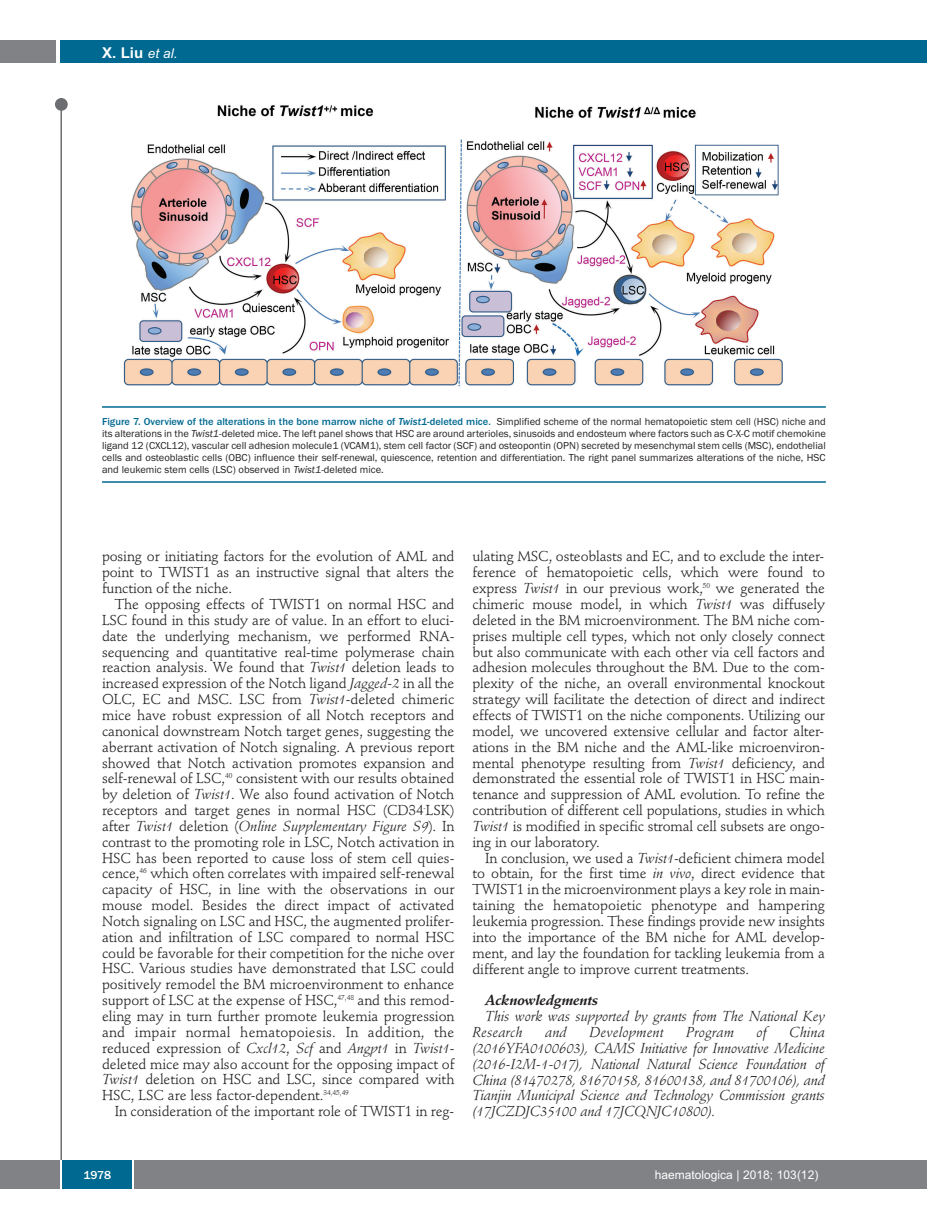
<style>
.page{position:relative;width:927px;height:1225px;background:#fff}
.page>*{position:absolute;margin:0;border:0;box-sizing:border-box;transform-origin:0 0}
.t1{font:700 15px "Arial";color:#fff}
.t2{font:14.25px/15.9px "Stempel Schneidler";letter-spacing:-.01em;color:#231f20;text-align:justify}
.t3{font:italic 14.25px/15.9px "Stempel Schneidler";letter-spacing:-.01em;color:#231f20}
.t4{font:italic 14.25px "Stempel Schneidler";letter-spacing:.01em;color:#231f20}
.t5{font:italic 700 14.25px "Stempel Schneidler";letter-spacing:-.01em;color:#231f20}
.t6{font:12px "Arial";color:#fff}
.t7{font:500 12px "Franklin Gothic";color:#fff}
.t8{font:10.5px/12px "Franklin Gothic";color:#231f20;text-align:justify}
.s1{font-weight:400;font-style:italic;font-size:13.5px}
.s2{font-weight:500;color:#006991}
.s3{font-weight:500;font-style:italic;color:#006991}
.s4{font-style:italic}
</style>
<div class="page">
<div style="left:911px;top:40px;width:16px;height:22px;background:#006991"></div>
<div style="left:910px;top:1160px;width:17px;height:28px;background:#808285"></div>
<div style="left:55px;top:98px;width:13px;height:13px;background:#6c6d70;border-radius:50%"></div>
<hr style="left:60px;top:101px;width:2px;height:1061px;background:#6c6d70">
<div style="left:60px;top:40px;width:852px;height:22px;background:#006991"></div>
<div style="left:0;top:40px;width:56px;height:22px;background:#808285"></div>
<div style="left:0;top:1160px;width:911px;height:28px;background:#808285"></div>
<div style="left:62px;top:1160px;width:71px;height:28px;background:#006991"></div>
<hr style="left:60px;top:1160px;width:2px;height:28px;background:#fff">
<svg style="left:133px;top:1160px;width:1px;height:28px"></svg>
<img style="left:123px;top:105px;width:660px;height:282px">
<hr style="left:102px;top:406px;width:724px;height:2px;background:#006991">
<hr style="left:102px;top:481px;width:724px;height:2px;background:#006991">
<p class="t1" style="left:102px;top:44px;width:77px">X. Liu <span class="s1">et al.</span></p>
<p class="t8" style="left:102px;top:415px;width:725px"><span class="s2">Figure 7. Overview of the alterations in the bone marrow niche of</span> <span class="s3">Twist1-</span><span class="s2">deleted mice.</span> Simplified scheme of the normal hematopoietic stem cell (HSC) niche and its alterations in the <span class="s4">Twist1-</span>deleted mice. The left panel shows that HSC are around arterioles, sinusoids and endosteum where factors such as C-X-C motif chemokine ligand 12 (CXCL12), vascular cell adhesion molecule1 (VCAM1), stem cell factor (SCF) and osteopontin (OPN) secreted by mesenchymal stem cells (MSC), endothelial cells and osteoblastic cells (OBC) influence their self-renewal, quiescence, retention and differentiation. The right panel summarizes alterations of the niche, HSC and leukemic stem cells (LSC) observed in <span class="s4">Twist1</span>-deleted mice.</p>
<p class="t2" style="left:102px;top:550px;width:354px">posing or initiating factors for the evolution of AML and point to TWIST1 as an instructive signal that alters the function of the niche.</p>
<p class="t2" style="left:102px;top:597px;width:354px;text-indent:13px">The opposing effects of TWIST1 on normal HSC and LSC found in this study are of value. In an effort to eluci&shy;date the underlying mechanism, we performed RNA&shy;sequencing and quantitative real-time polymerase chain reaction analysis. We found that <span class="s4">Twist1</span> deletion leads to increased expression of the Notch ligand <span class="s4">Jagged-2</span> in all the OLC, EC and MSC. LSC from <span class="s4">Twist1</span>-deleted chimeric mice have robust expression of all Notch receptors and canonical downstream Notch target genes, suggesting the aberrant activation of Notch signaling. A previous report showed that Notch activation promotes expansion and self-renewal of LSC,<sup>40</sup> consistent with our results obtained by deletion of <span class="s4">Twist1</span>. We also found activation of Notch receptors and target genes in normal HSC (CD34<sup>-</sup>LSK) after <span class="s4">Twist1</span> deletion (<span class="s4">Online Supplementary Figure S9</span>). In contrast to the promoting role in LSC, Notch activation in HSC has been reported to cause loss of stem cell quies&shy;cence,<sup>46</sup> which often correlates with impaired self-renewal capacity of HSC, in line with the observations in our mouse model. Besides the direct impact of activated Notch signaling on LSC and HSC, the augmented prolifer&shy;ation and infiltration of LSC compared to normal HSC could be favorable for their competition for the niche over HSC. Various studies have demonstrated that LSC could positively remodel the BM microenvironment to enhance support of LSC at the expense of HSC,<sup>47,48</sup> and this remod&shy;eling may in turn further promote leukemia progression and impair normal hematopoiesis. In addition, the reduced expression of <span class="s4">Cxcl12</span>, <span class="s4">Scf</span> and <span class="s4">Angpt1</span> in <span class="s4">Twist1</span>- deleted mice may also account for the opposing impact of <span class="s4">Twist1</span> deletion on HSC and LSC, since compared with HSC, LSC are less factor-dependent.<sup>34,45,49</sup></p>
<p class="t2" style="left:115px;top:1104px;width:341px">In consideration of the important role of TWIST1 in reg-</p>
<p class="t2" style="left:472px;top:550px;width:354px">ulating MSC, osteoblasts and EC, and to exclude the inter&shy;ference of hematopoietic cells, which were found to express <span class="s4">Twist1</span> in our previous work,<sup>50</sup> we generated the chimeric mouse model, in which <span class="s4">Twist1</span> was diffusely deleted in the BM microenvironment. The BM niche com&shy;prises multiple cell types, which not only closely connect but also communicate with each other via cell factors and adhesion molecules throughout the BM. Due to the com&shy;plexity of the niche, an overall environmental knockout strategy will facilitate the detection of direct and indirect effects of TWIST1 on the niche components. Utilizing our model, we uncovered extensive cellular and factor alter&shy;ations in the BM niche and the AML-like microenviron&shy;mental phenotype resulting from <span class="s4">Twist1</span> deficiency, and demonstrated the essential role of TWIST1 in HSC main&shy;tenance and suppression of AML evolution. To refine the contribution of different cell populations, studies in which <span class="s4">Twist1</span> is modified in specific stromal cell subsets are ongo&shy;ing in our laboratory.</p>
<p class="t2" style="left:472px;top:851px;width:354px;text-indent:13px">In conclusion, we used a <span class="s4">Twist1</span>-deficient chimera model to obtain, for the first time <span class="s4">in vivo</span>, direct evidence that TWIST1 in the microenvironment plays a key role in main&shy;taining the hematopoietic phenotype and hampering leukemia progression. These findings provide new insights into the importance of the BM niche for AML develop&shy;ment, and lay the foundation for tackling leukemia from a different angle to improve current treatments.</p>
<p class="t5" style="left:485px;top:994px;width:115px">Acknowledgments</p>
<p class="t3" style="left:472px;top:1009px;width:354px;text-indent:13px">This work was supported by grants from The National Key<br>Research</p>
<p class="t3" style="left:472px;top:1025px;width:354px;text-align:justify;text-indent:317px">China (2016YFA0100603), CAMS Initiative for Innovative Medicine (2016-I2M-1-017), National Natural Science Foundation of China (81470278, 81670158, 81600138, and 81700106), and Tianjin Municipal Science and Technology Commission grants (17JCZDJC35100 and 17JCQNJC10800).</p>
<p class="t3" style="left:545px;top:1025px;width:23px">and</p>
<p class="t4" style="left:589px;top:1026px;width:76px">Development</p>
<p class="t4" style="left:686px;top:1026px;width:49px">Program</p>
<p class="t3" style="left:756px;top:1025px;width:12px">of</p>
<p class="t7" style="left:83px;top:1167px;width:29px">1978</p>
<p class="t6" style="left:655px;top:1167px;width:165px">haematologica | 2018; 103(12)</p>
</div>
